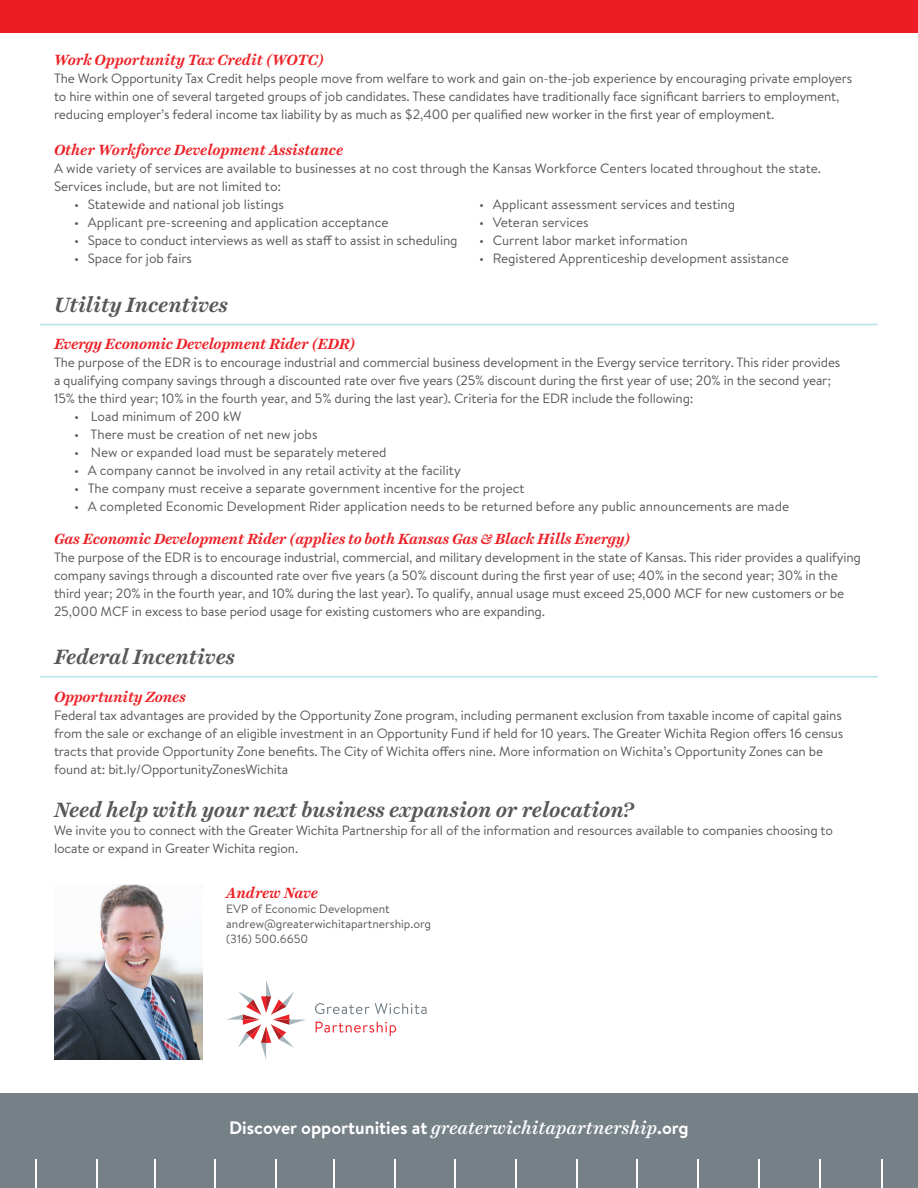
<style>
.page{position:relative;width:918px;height:1188px;background:#fff}
.page>*{position:absolute;margin:0;border:0;box-sizing:border-box;transform-origin:0 0}
.t1{font:italic 700 21px "Harriet Text";letter-spacing:-.005em;color:#57585a}
.t2{font:700 18px "Brandon Text";color:#fff}
.t3{font:italic 700 15px "Harriet Text";letter-spacing:-.01em;color:#ec2127}
.t4{font:13.5px/18px "Brandon Text";letter-spacing:-.01em;color:#57585a}
.t5{font:12px "Brandon Text";color:#57585a}
.s1{font-family:"Harriet Text";font-weight:500;font-style:italic}
</style>
<div class="page">
<div style="left:0;top:1094px;width:918px;height:94px;background:#758087"></div>
<svg style="left:576px;top:1160px;width:1px;height:28px"></svg>
<svg style="left:698px;top:1160px;width:1px;height:28px"></svg>
<svg style="left:394px;top:1160px;width:1px;height:28px"></svg>
<svg style="left:516px;top:1160px;width:1px;height:28px"></svg>
<svg style="left:637px;top:1160px;width:1px;height:28px"></svg>
<hr style="left:333px;top:1160px;width:2px;height:28px;background:#fff">
<svg style="left:154px;top:1160px;width:1px;height:28px"></svg>
<svg style="left:758px;top:1160px;width:1px;height:28px"></svg>
<svg style="left:455px;top:1160px;width:1px;height:28px"></svg>
<svg style="left:215px;top:1160px;width:1px;height:28px"></svg>
<svg style="left:36px;top:1160px;width:1px;height:28px"></svg>
<svg style="left:275px;top:1160px;width:1px;height:28px"></svg>
<svg style="left:96px;top:1160px;width:1px;height:28px"></svg>
<svg style="left:881px;top:1160px;width:1px;height:28px"></svg>
<svg style="left:820px;top:1160px;width:1px;height:28px"></svg>
<div style="left:0;top:0;width:918px;height:32px;background:#ee1d23"></div>
<img style="left:54px;top:885px;width:149px;height:174px">
<svg style="left:227px;top:980px;width:79px;height:79px"></svg>
<svg style="left:315px;top:1003px;width:112px;height:11px"></svg>
<svg style="left:316px;top:1022px;width:80px;height:14px"></svg>
<hr style="left:40px;top:324px;width:838px;height:1px;background:#b5e2eb">
<hr style="left:40px;top:676px;width:838px;height:1px;background:#b5e2eb">
<p class="t3" style="left:54px;top:50px;width:272px">Work Opportunity Tax Credit (WOTC)</p>
<p class="t4" style="left:54px;top:69px;width:800px">The Work Opportunity Tax Credit helps people move from welfare to work and gain on-the-job experience by encouraging private employers to hire within one of several targeted groups of job candidates. These candidates have traditionally face significant barriers to employment, reducing employer’s federal income tax liability by as much as $2,400 per qualified new worker in the first year of employment.</p>
<p class="t3" style="left:54px;top:140px;width:291px">Other Workforce Development Assistance</p>
<p class="t4" style="left:54px;top:159px;width:769px">A wide variety of services are available to businesses at no cost through the Kansas Workforce Centers located throughout the state.<br>Services include, but are not limited to:</p>
<p class="t4" style="left:74px;top:195px;width:211px">• Statewide and national job listings</p>
<p class="t4" style="left:74px;top:213px;width:316px">• Applicant pre-screening and application acceptance</p>
<p class="t4" style="left:74px;top:231px;width:385px">• Space to conduct interviews as well as staff to assist in scheduling</p>
<p class="t4" style="left:74px;top:249px;width:119px">• Space for job fairs</p>
<p class="t4" style="left:479px;top:195px;width:257px">• Applicant assessment services and testing</p>
<p class="t4" style="left:479px;top:213px;width:111px">• Veteran services</p>
<p class="t4" style="left:479px;top:231px;width:210px">• Current labor market information</p>
<p class="t4" style="left:479px;top:249px;width:311px">• Registered Apprenticeship development assistance</p>
<p class="t1" style="left:54px;top:290px;width:176px">Utility Incentives</p>
<p class="t3" style="left:54px;top:334px;width:303px">Evergy Economic Development Rider (EDR)</p>
<p class="t4" style="left:54px;top:353px;width:788px">The purpose of the EDR is to encourage industrial and commercial business development in the Evergy service territory. This rider provides a qualifying company savings through a discounted rate over five years (25% discount during the first year of use; 20% in the second year;<br>15% the third year; 10% in the fourth year, and 5% during the last year). Criteria for the EDR include the following:</p>
<p class="t4" style="left:74px;top:407px;width:169px">• Load minimum of 200 kW</p>
<p class="t4" style="left:74px;top:425px;width:245px">• There must be creation of net new jobs</p>
<p class="t4" style="left:74px;top:443px;width:314px">• New or expanded load must be separately metered</p>
<p class="t4" style="left:74px;top:461px;width:388px">• A company cannot be involved in any retail activity at the facility</p>
<p class="t4" style="left:74px;top:479px;width:452px">• The company must receive a separate government incentive for the project</p>
<p class="t4" style="left:74px;top:497px;width:716px">• A completed Economic Development Rider application needs to be returned before any public announcements are made</p>
<p class="t3" style="left:54px;top:529px;width:578px">Gas Economic Development Rider (applies to both Kansas Gas &amp; Black Hills Energy)</p>
<p class="t4" style="left:54px;top:548px;width:808px">The purpose of the EDR is to encourage industrial, commercial, and military development in the state of Kansas. This rider provides a qualifying company savings through a discounted rate over five years (a 50% discount during the first year of use; 40% in the second year; 30% in the third year; 20% in the fourth year, and 10% during the last year). To qualify, annual usage must exceed 25,000 MCF for new customers or be 25,000 MCF in excess to base period usage for existing customers who are expanding.</p>
<p class="t1" style="left:54px;top:642px;width:183px">Federal Incentives</p>
<p class="t3" style="left:54px;top:686px;width:133px">Opportunity Zones</p>
<p class="t4" style="left:54px;top:705px;width:791px">Federal tax advantages are provided by the Opportunity Zone program, including permanent exclusion from taxable income of capital gains from the sale or exchange of an eligible investment in an Opportunity Fund if held for 10 years. The Greater Wichita Region offers 16 census tracts that provide Opportunity Zone benefits. The City of Wichita offers nine. More information on Wichita’s Opportunity Zones can be found at: bit.ly/OpportunityZonesWichita</p>
<p class="t1" style="left:54px;top:795px;width:581px">Need help with your next business expansion or relocation?</p>
<p class="t4" style="left:54px;top:821px;width:781px">We invite you to connect with the Greater Wichita Partnership for all of the information and resources available to companies choosing to locate or expand in Greater Wichita region.</p>
<p class="t3" style="left:226px;top:883px;width:93px">Andrew Nave</p>
<p class="t5" style="left:226px;top:901px;width:165px">EVP of Economic Development</p>
<p class="t5" style="left:226px;top:916px;width:206px">andrew@greaterwichitapartnership.org</p>
<p class="t5" style="left:226px;top:931px;width:84px">(316) 500.6650</p>
<p class="t2" style="left:229px;top:1115px;width:461px">Discover opportunities at <span class="s1">greaterwichitapartnership</span>.org</p>
</div>
